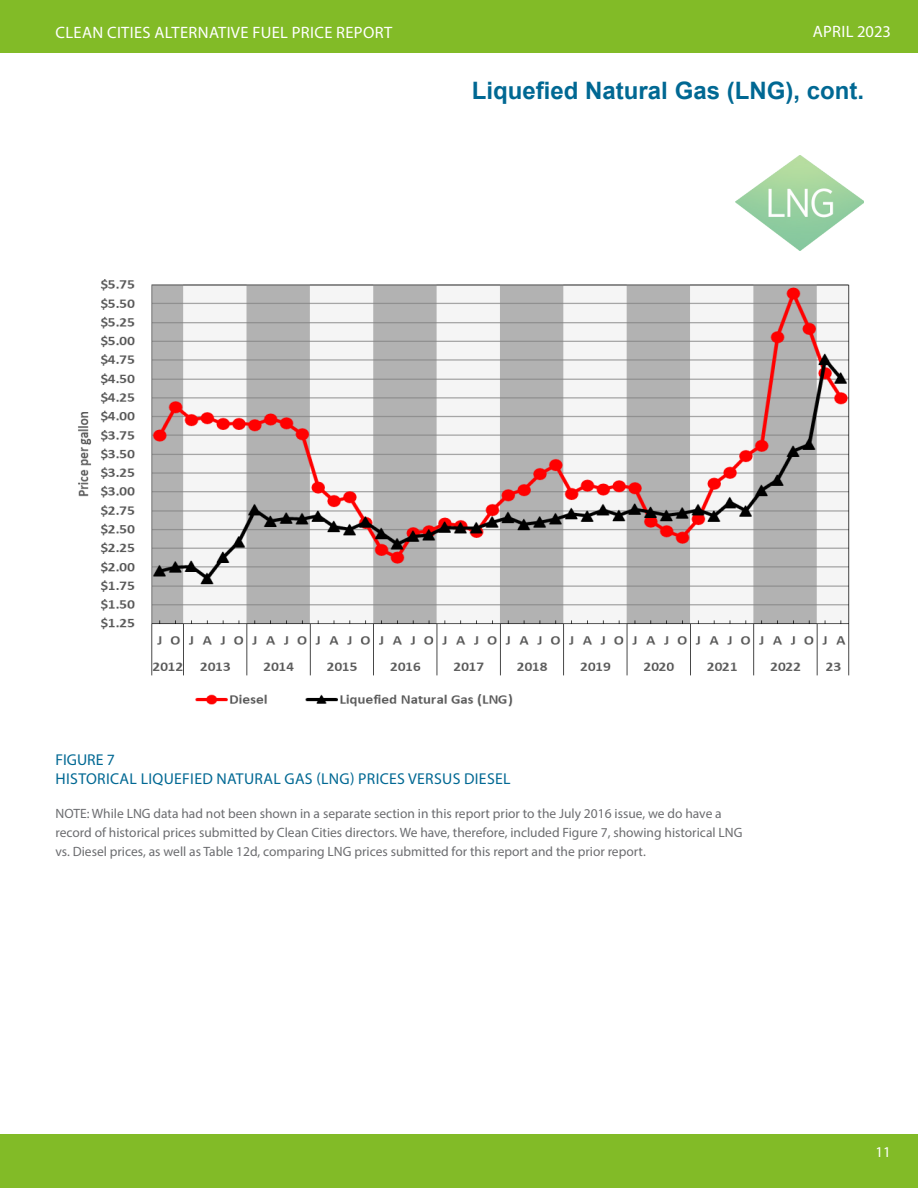
<style>
.page{position:relative;width:918px;height:1188px;background:#fff}
.page>*{position:absolute;margin:0;border:0;box-sizing:border-box;transform-origin:0 0}
.t1{font:700 24px "Arial";color:#006893}
.t2{font:16.5px "Myriad Pro";letter-spacing:.02em;color:#fff}
.Figure_Desc{font:15.75px "Myriad Pro";letter-spacing:.02em;color:#006893}
.t3{font:15px "Myriad Pro";color:#fff}
.Body_Text{font:13.5px/18.8px "Myriad Pro";color:#6c6d70}
</style>
<div class="page">
<div style="left:0;top:1134px;width:918px;height:53px;background:#82bb27"></div>
<div style="left:0;top:0;width:918px;height:52px;background:#82bb27"></div>
<img style="left:736px;top:156px;width:128px;height:94px">
<img style="left:78px;top:279px;width:772px;height:428px">
<p class="t2" style="left:56px;top:22px;width:338px">CLEAN CITIES ALTERNATIVE FUEL PRICE REPORT</p>
<p class="t2" style="left:813px;top:22px;width:80px">APRIL 2023</p>
<h1 class="t1" style="left:472px;top:74px;width:394px">Liquefied Natural Gas (LNG), cont.</h1>
<p class="Figure_Desc" style="left:56px;top:750px;width:61px">FIGURE 7</p>
<p class="Figure_Desc" style="left:56px;top:769px;width:456px">HISTORICAL LIQUEFIED NATURAL GAS (LNG) PRICES VERSUS DIESEL</p>
<p class="Body_Text" style="left:56px;top:804px;width:689px">NOTE: While LNG data had not been shown in a separate section in this report prior to the July 2016 issue, we do have a record of historical prices submitted by Clean Cities directors. We have, therefore, included Figure 7, showing historical LNG vs. Diesel prices, as well as Table 12d, comparing LNG prices submitted for this report and the prior report.</p>
<p class="t3" style="left:876px;top:1143px;width:17px">11</p>
</div>
